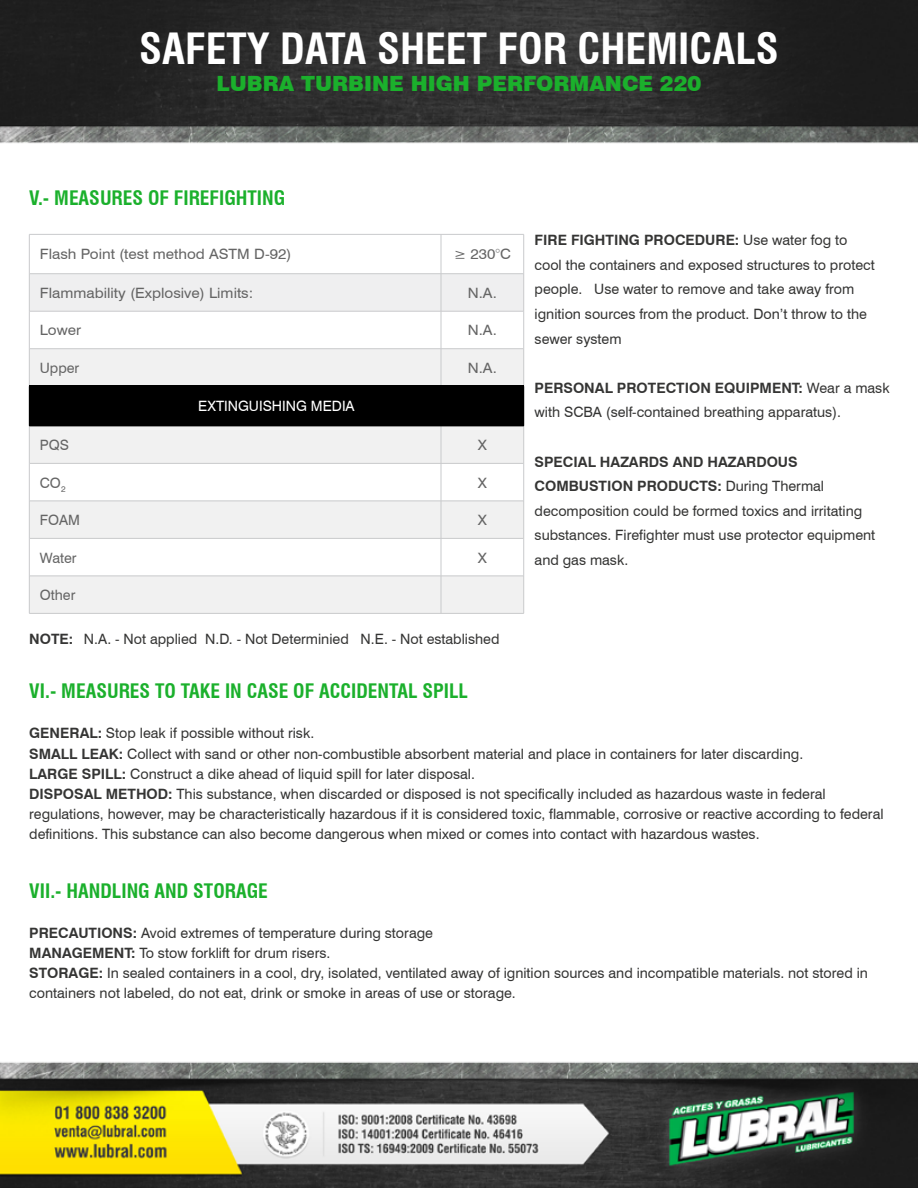
<style>
.page{position:relative;width:918px;height:1188px;background:#fff}
.page>*{position:absolute;margin:0;border:0;box-sizing:border-box;transform-origin:0 0}
.t1{font:700 condensed 42px "Swiss 721 BT";color:#fff}
.t2{font:900 21px "Swiss 721 BT";color:#1bb02c}
.t3{font:700 condensed 19.5px "Swiss 721 BT";color:#1bb02c}
.t4{font:14.25px/24.6px "Swiss 721 BT";color:#353534}
.t5{font:14.25px "Swiss 721 BT";color:#656565;scale:1.07 1}
.t6{font:14.25px "Swiss 721 BT";color:#fff}
.t7{font:14.25px "Swiss 721 BT";color:#656565}
.t8{font:700 14.25px "Swiss 721 BT";color:#353534}
.s1{color:#909090}
.s2{font-weight:700}
</style>
<div class="page">
<img style="left:0;top:0;width:918px;height:1188px">
<div style="left:30px;top:274px;width:493px;height:37px;background:#efeff0"></div>
<div style="left:30px;top:349px;width:493px;height:114px;background:#f1f1f1"></div>
<svg style="left:30px;top:502px;width:493px;height:111px;fill:#f1f1f1"></svg>
<hr style="left:29px;top:234px;width:412px;height:1px;background:#c9cacc">
<hr style="left:441px;top:234px;width:83px;height:1px;background:#c9cacc">
<hr style="left:29px;top:273px;width:412px;height:1px;background:#c9cacc">
<hr style="left:441px;top:273px;width:83px;height:1px;background:#c9cacc">
<hr style="left:29px;top:311px;width:412px;height:1px;background:#c9cacc">
<hr style="left:441px;top:311px;width:83px;height:1px;background:#c9cacc">
<hr style="left:29px;top:348px;width:412px;height:1px;background:#c9cacc">
<hr style="left:441px;top:348px;width:83px;height:1px;background:#c9cacc">
<hr style="left:29px;top:463px;width:412px;height:1px;background:#c9cacc">
<hr style="left:441px;top:463px;width:83px;height:1px;background:#c9cacc">
<hr style="left:29px;top:501px;width:412px;height:1px;background:#c9cacc">
<hr style="left:441px;top:501px;width:83px;height:1px;background:#c9cacc">
<hr style="left:29px;top:538px;width:412px;height:1px;background:#c9cacc">
<hr style="left:441px;top:538px;width:83px;height:1px;background:#c9cacc">
<hr style="left:29px;top:576px;width:412px;height:1px;background:#c9cacc">
<hr style="left:441px;top:576px;width:83px;height:1px;background:#c9cacc">
<hr style="left:29px;top:613px;width:412px;height:1px;background:#c9cacc">
<hr style="left:441px;top:613px;width:83px;height:1px;background:#c9cacc">
<hr style="left:29px;top:234px;width:1px;height:40px;background:#c9cacc">
<hr style="left:441px;top:234px;width:1px;height:40px;background:#c9cacc">
<hr style="left:523px;top:234px;width:1px;height:40px;background:#c9cacc">
<hr style="left:29px;top:274px;width:1px;height:37px;background:#c9cacc">
<hr style="left:441px;top:274px;width:1px;height:37px;background:#c9cacc">
<hr style="left:523px;top:274px;width:1px;height:37px;background:#c9cacc">
<hr style="left:29px;top:311px;width:1px;height:38px;background:#c9cacc">
<hr style="left:441px;top:311px;width:1px;height:38px;background:#c9cacc">
<hr style="left:523px;top:311px;width:1px;height:38px;background:#c9cacc">
<hr style="left:29px;top:349px;width:1px;height:37px;background:#c9cacc">
<hr style="left:441px;top:349px;width:1px;height:37px;background:#c9cacc">
<hr style="left:523px;top:349px;width:1px;height:37px;background:#c9cacc">
<hr style="left:29px;top:426px;width:1px;height:37px;background:#c9cacc">
<hr style="left:441px;top:426px;width:1px;height:37px;background:#c9cacc">
<hr style="left:523px;top:426px;width:1px;height:37px;background:#c9cacc">
<hr style="left:29px;top:463px;width:1px;height:38px;background:#c9cacc">
<hr style="left:441px;top:463px;width:1px;height:38px;background:#c9cacc">
<hr style="left:523px;top:463px;width:1px;height:38px;background:#c9cacc">
<hr style="left:29px;top:501px;width:1px;height:37px;background:#c9cacc">
<hr style="left:441px;top:501px;width:1px;height:37px;background:#c9cacc">
<hr style="left:523px;top:501px;width:1px;height:37px;background:#c9cacc">
<hr style="left:29px;top:538px;width:1px;height:38px;background:#c9cacc">
<hr style="left:441px;top:538px;width:1px;height:38px;background:#c9cacc">
<hr style="left:523px;top:538px;width:1px;height:38px;background:#c9cacc">
<hr style="left:29px;top:576px;width:1px;height:37px;background:#c9cacc">
<hr style="left:441px;top:576px;width:1px;height:37px;background:#c9cacc">
<hr style="left:523px;top:576px;width:1px;height:37px;background:#c9cacc">
<hr style="left:29px;top:426px;width:412px;height:1px;background:#000">
<hr style="left:441px;top:426px;width:83px;height:1px;background:#000">
<div style="left:29px;top:386px;width:495px;height:40px;background:#000"></div>
<h1 class="t1" style="left:139px;top:24px;width:641px">SAFETY DATA SHEET FOR CHEMICALS</h1>
<h2 class="t2" style="left:217px;top:71px;width:486px">LUBRA TURBINE HIGH PERFORMANCE 220</h2>
<h3 class="t3" style="left:29px;top:186px;width:258px">V.- MEASURES OF FIREFIGHTING</h3>
<p class="t5" style="left:40px;top:246px;width:237px">Flash Point (test method ASTM D-92)</p>
<p class="t5" style="left:454px;top:246px;width:55px">≥ 230<span class="s1">°</span>C</p>
<p class="t5" style="left:40px;top:284px;width:201px">Flammability (Explosive) Limits:</p>
<p class="t5" style="left:468px;top:284px;width:29px">N.A.</p>
<p class="t5" style="left:40px;top:322px;width:40px">Lower</p>
<p class="t5" style="left:468px;top:322px;width:29px">N.A.</p>
<p class="t7" style="left:40px;top:359px;width:41px">Upper</p>
<p class="t5" style="left:468px;top:359px;width:29px">N.A.</p>
<p class="t6" style="left:161px;top:398px;width:149px">MEDIO DE EXT NCIÓN</p>
<p class="t7" style="left:40px;top:436px;width:31px">PQS</p>
<p class="t5" style="left:478px;top:436px;width:10px">X</p>
<p class="t7" style="left:40px;top:474px;width:27px">CO<sub>2</sub></p>
<p class="t5" style="left:478px;top:474px;width:10px">X</p>
<p class="t7" style="left:40px;top:511px;width:42px">FOAM</p>
<p class="t5" style="left:478px;top:511px;width:10px">X</p>
<p class="t7" style="left:40px;top:549px;width:38px">Water</p>
<p class="t5" style="left:478px;top:549px;width:10px">X</p>
<p class="t7" style="left:40px;top:586px;width:37px">Other</p>
<p class="t6" style="left:198px;top:398px;width:158px">EXTINGUISHING MEDIA</p>
<p class="t8" style="left:29px;top:631px;width:45px">NOTE:</p>
<p class="t4" style="left:84px;top:627px;width:417px">N.A. - Not applied N.D. - Not Determinied N.E. - Not established</p>
<h3 class="t3" style="left:29px;top:679px;width:440px">VI.- MEASURES TO TAKE IN CASE OF ACCIDENTAL SPILL</h3>
<p class="t4" style="left:535px;top:228px;width:342px"><span class="s2">FIRE FIGHTING PROCEDURE:</span> Use water fog to cool the containers and exposed structures to protect people. Use water to remove and take away from ignition sources from the product. Don’t throw to the sewer system</p>
<p class="t4" style="left:535px;top:375px;width:357px"><span class="s2">PERSONAL PROTECTION EQUIPMENT:</span> Wear a mask with SCBA (self-contained breathing apparatus).</p>
<p class="t4" style="left:535px;top:449px;width:342px"><span class="s2">SPECIAL HAZARDS AND HAZARDOUS COMBUSTION PRODUCTS:</span> During Thermal decomposition could be formed toxics and irritating substances. Firefighter must use protector equipment and gas mask.</p>
<p class="t4" style="left:29px;top:723px;width:856px;line-height:20.1px"><span class="s2">GENERAL:</span> Stop leak if possible without risk.<br><span class="s2">SMALL LEAK:</span> Collect with sand or other non-combustible absorbent material and place in containers for later discarding.<br><span class="s2">LARGE SPILL:</span> Construct a dike ahead of liquid spill for later disposal.<br><span class="s2">DISPOSAL METHOD:</span> This substance, when discarded or disposed is not specifically included as hazardous waste in federal regulations, however, may be characteristically hazardous if it is considered toxic, flammable, corrosive or reactive according to federal definitions. This substance can also become dangerous when mixed or comes into contact with hazardous wastes.</p>
<h3 class="t3" style="left:29px;top:879px;width:240px">VII.- HANDLING AND STORAGE</h3>
<p class="t4" style="left:29px;top:923px;width:840px;line-height:20.1px"><span class="s2">PRECAUTIONS:</span> Avoid extremes of temperature during storage<br><span class="s2">MANAGEMENT:</span> To stow forklift for drum risers.<br><span class="s2">STORAGE:</span> In sealed containers in a cool, dry, isolated, ventilated away of ignition sources and incompatible materials. not stored in containers not labeled, do not eat, drink or smoke in areas of use or storage.</p>
</div>
